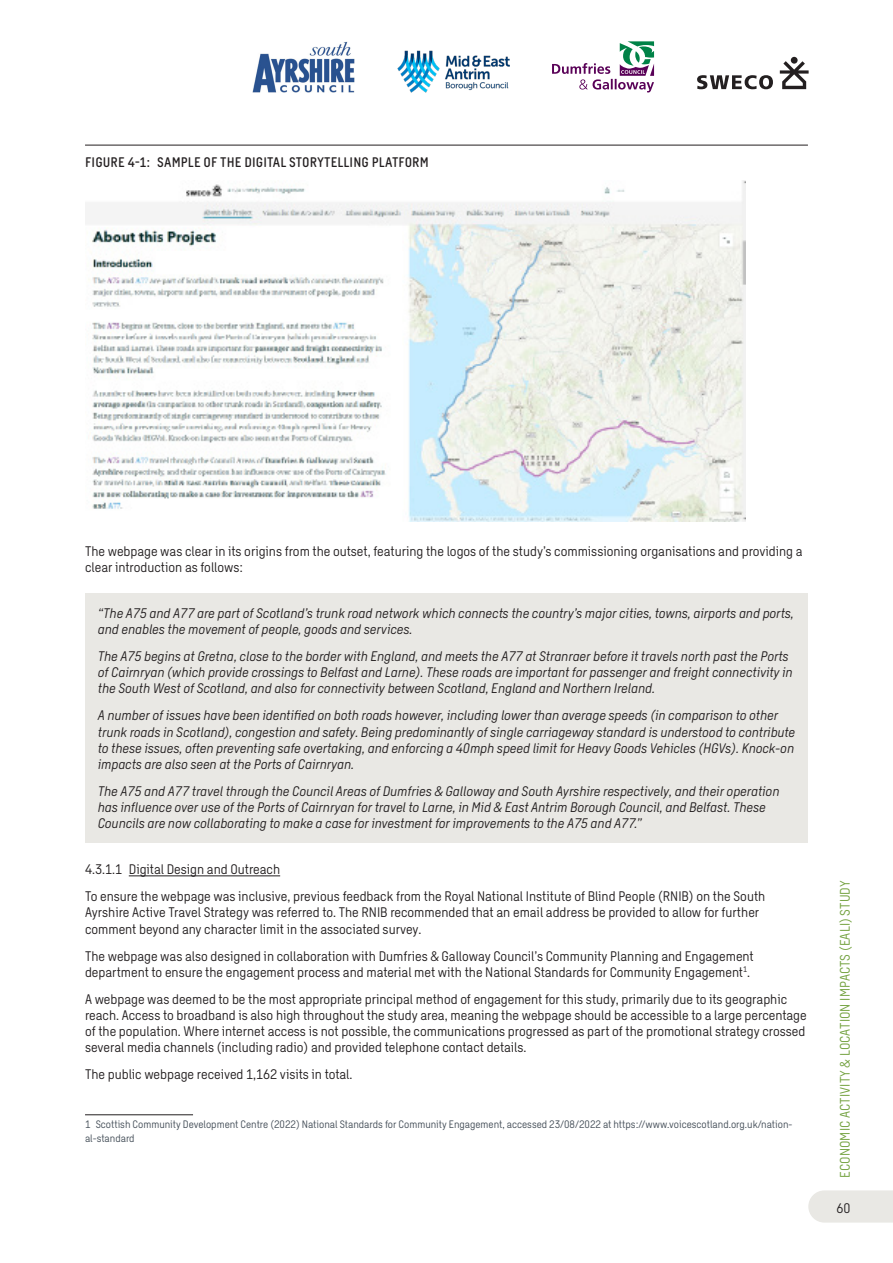
<style>
.page{position:relative;width:893px;height:1263px;background:#fff}
.page>*{position:absolute;margin:0;border:0;box-sizing:border-box;transform-origin:0 0}
.Regular_text_9pt{font:italic 13.5px/16.2px "Sweco Sans";color:#231f20}
.Regular_text_9pt-2{font:13.5px/16.2px "Sweco Sans";color:#231f20}
.t1{font:500 13.5px "Sweco Sans";letter-spacing:.01em;color:#231f20}
.t2{font:13.5px "Sweco Sans";letter-spacing:.01em;color:#72a13e}
.t3{font:10.5px/13.5px "Sweco Sans";color:#434d57}
</style>
<div class="page">
<svg style="left:808px;top:1190px;width:85px;height:32px;background:#eae9e5"></svg>
<img style="left:253px;top:41px;width:101px;height:51px">
<img style="left:397px;top:50px;width:112px;height:42px">
<svg style="left:552px;top:41px;width:102px;height:51px"></svg>
<svg style="left:780px;top:61px;width:29px;height:28px"></svg>
<div style="left:791px;top:57px;width:7px;height:7px;background:#231f20;border-radius:50%"></div>
<svg style="left:697px;top:75px;width:76px;height:14px"></svg>
<hr style="left:85px;top:145px;width:723px;height:1px;background:#231f20">
<img style="left:85px;top:181px;width:661px;height:341px">
<div style="left:85px;top:593px;width:723px;height:250px;background:#e9e8e4"></div>
<hr style="left:129px;top:875px;width:151px;height:1px;background:#231f20">
<hr style="left:85px;top:1114px;width:108px;height:1px;background:#231f20">
<p class="t1" style="left:85px;top:154px;width:345px">FIGURE 4-1: SAMPLE OF THE DIGITAL STORYTELLING PLATFORM</p>
<p class="Regular_text_9pt-2" style="left:85px;top:543px;width:719px">The webpage was clear in its origins from the outset, featuring the logos of the study’s commissioning organisations and providing a clear introduction as follows:</p>
<p class="Regular_text_9pt" style="left:98px;top:605px;width:697px">“The A75 and A77 are part of Scotland’s trunk road network which connects the country’s major cities, towns, airports and ports, and enables the movement of people, goods and services.</p>
<p class="Regular_text_9pt" style="left:98px;top:648px;width:696px">The A75 begins at Gretna, close to the border with England, and meets the A77 at Stranraer before it travels north past the Ports of Cairnryan (which provide crossings to Belfast and Larne). These roads are important for passenger and freight connectivity in the South West of Scotland, and also for connectivity between Scotland, England and Northern Ireland.</p>
<p class="Regular_text_9pt" style="left:98px;top:707px;width:699px">A number of issues have been identified on both roads however, including lower than average speeds (in comparison to other trunk roads in Scotland), congestion and safety. Being predominantly of single carriageway standard is understood to contribute to these issues, often preventing safe overtaking, and enforcing a 40mph speed limit for Heavy Goods Vehicles (HGVs). Knock-on impacts are also seen at the Ports of Cairnryan.</p>
<p class="Regular_text_9pt" style="left:98px;top:783px;width:683px">The A75 and A77 travel through the Council Areas of Dumfries &amp; Galloway and South Ayrshire respectively, and their operation has influence over use of the Ports of Cairnryan for travel to Larne, in Mid &amp; East Antrim Borough Council, and Belfast. These<br>Councils are now collaborating to make a case for investment for improvements to the A75 and A77.”</p>
<p class="Regular_text_9pt-2" style="left:85px;top:861px;width:197px">4.3.1.1 Digital Design and Outreach</p>
<p class="Regular_text_9pt-2" style="left:85px;top:888px;width:682px">To ensure the webpage was inclusive, previous feedback from the Royal National Institute of Blind People (RNIB) on the South<br>Ayrshire Active Travel Strategy was referred to. The RNIB recommended that an email address be provided to allow for further comment beyond any character limit in the associated survey.</p>
<p class="Regular_text_9pt-2" style="left:85px;top:948px;width:670px">The webpage was also designed in collaboration with Dumfries &amp; Galloway Council’s Community Planning and Engagement department to ensure the engagement process and material met with the National Standards for Community Engagement<sup>1</sup>.</p>
<p class="Regular_text_9pt-2" style="left:85px;top:991px;width:723px">A webpage was deemed to be the most appropriate principal method of engagement for this study, primarily due to its geographic reach. Access to broadband is also high throughout the study area, meaning the webpage should be accessible to a large percentage of the population. Where internet access is not possible, the communications progressed as part of the promotional strategy crossed several media channels (including radio) and provided telephone contact details.</p>
<p class="Regular_text_9pt-2" style="left:85px;top:1067px;width:269px">The public webpage received 1,162 visits in total.</p>
<p class="t3" style="left:85px;top:1118px;width:709px">1 Scottish Community Development Centre (2022) National Standards for Community Engagement, accessed 23/08/2022 at https://www.voicescotland.org.uk/nation&shy;al-standard</p>
<p class="t2" style="left:837px;top:1178px;width:299px;rotate:-90deg">ECONOMIC ACTIVITY &amp; LOCATION IMPACTS (EALI) STUDY</p>
<p class="Regular_text_9pt-2" style="left:836px;top:1200px;width:16px">60</p>
</div>
